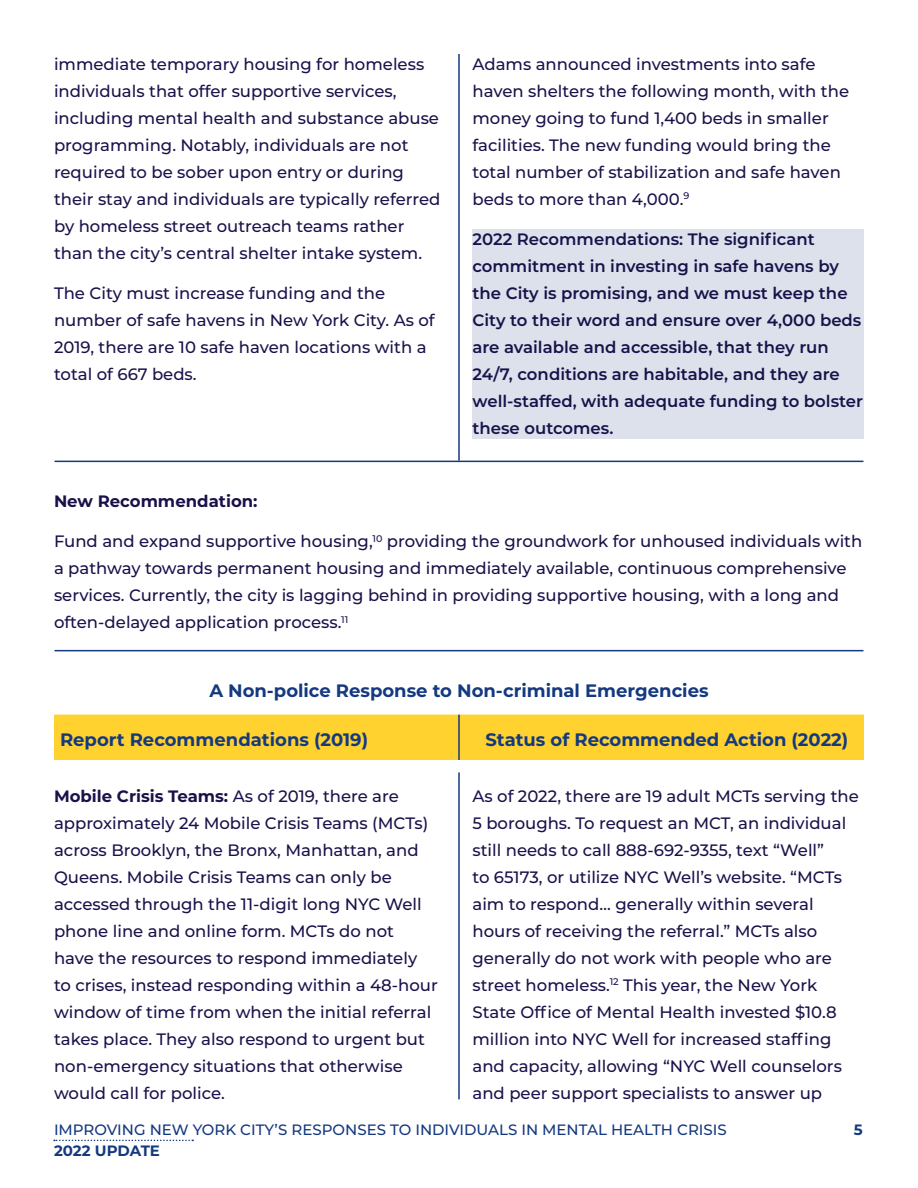
<style>
.page{position:relative;width:918px;height:1188px;background:#fff}
.page>*{position:absolute;margin:0;border:0;box-sizing:border-box;transform-origin:0 0}
.t1{font:700 18px "Montserrat";color:#14397f}
.P2-table{font:500 16.5px/27px "Montserrat";color:#19124a}
.P3_-_table{font:600 16.5px/27px "Montserrat";color:#19124a}
.P2-table-2{font:700 16.5px "Montserrat";color:#19124a}
.t2{font:500 15px "Montserrat";color:#14397f}
.t3{font:700 15px "Montserrat";letter-spacing:-.005em;color:#14397f}
.s1{font-weight:700}
</style>
<div class="page">
<svg style="left:54px;top:1140px;width:139px;height:1px"></svg>
<div style="left:472px;top:230px;width:392px;height:209px;background:#dce1ec"></div>
<hr style="left:458px;top:54px;width:2px;height:407px;background:#14397f">
<hr style="left:55px;top:461px;width:808px;height:1px;background:#14397f">
<hr style="left:55px;top:650px;width:808px;height:1px;background:#14397f">
<div style="left:54px;top:715px;width:810px;height:45px;background:#ffd230"></div>
<hr style="left:458px;top:715px;width:2px;height:45px;background:#14397f">
<hr style="left:458px;top:772px;width:2px;height:327px;background:#14397f">
<p class="P2-table" style="left:54px;top:50px;width:388px">immediate temporary housing for homeless individuals that offer supportive services, including mental health and substance abuse programming. Notably, individuals are not required to be sober upon entry or during their stay and individuals are typically referred by homeless street outreach teams rather than the city’s central shelter intake system.</p>
<p class="P2-table" style="left:54px;top:279px;width:382px">The City must increase funding and the number of safe havens in New York City. As of 2019, there are 10 safe haven locations with a total of 667 beds.</p>
<p class="P2-table" style="left:472px;top:50px;width:378px">Adams announced investments into safe haven shelters the following month, with the money going to fund 1,400 beds in smaller facilities. The new funding would bring the total number of stabilization and safe haven beds to more than 4,000.<sup>9</sup></p>
<p class="P3_-_table" style="left:472px;top:225px;width:392px">2022 Recommendations: The significant commitment in investing in safe havens by the City is promising, and we must keep the City to their word and ensure over 4,000 beds are available and accessible, that they run 24/7, conditions are habitable, and they are well-staffed, with adequate funding to bolster these outcomes.</p>
<p class="P2-table-2" style="left:54px;top:489px;width:205px">New Recommendation:</p>
<p class="P2-table" style="left:54px;top:527px;width:810px">Fund and expand supportive housing,<sup>10</sup> providing the groundwork for unhoused individuals with a pathway towards permanent housing and immediately available, continuous comprehensive services. Currently, the city is lagging behind in providing supportive housing, with a long and often-delayed application process.<sup>11</sup></p>
<h2 class="t1" style="left:209px;top:678px;width:501px">A Non-police Response to Non-criminal Emergencies</h2>
<h2 class="t1" style="left:60px;top:727px;width:310px">Report Recommendations (2019)</h2>
<h2 class="t1" style="left:485px;top:727px;width:365px">Status of Recommended Action (2022)</h2>
<p class="P2-table" style="left:54px;top:782px;width:385px"><span class="s1">Mobile Crisis Teams:</span> As of 2019, there are approximately 24 Mobile Crisis Teams (MCTs) across Brooklyn, the Bronx, Manhattan, and Queens. Mobile Crisis Teams can only be accessed through the 11-digit long NYC Well phone line and online form. MCTs do not have the resources to respond immediately to crises, instead responding within a 48-hour window of time from when the initial referral takes place. They also respond to urgent but non-emergency situations that otherwise would call for police.</p>
<p class="P2-table" style="left:472px;top:782px;width:388px">As of 2022, there are 19 adult MCTs serving the 5 boroughs. To request an MCT, an individual still needs to call 888-692-9355, text “Well”<br>to 65173, or utilize NYC Well’s website. “MCTs aim to respond… generally within several hours of receiving the referral.” MCTs also generally do not work with people who are street homeless.<sup>12</sup> This year, the New York State Office of Mental Health invested $10.8 million into NYC Well for increased staffing and capacity, allowing “NYC Well counselors and peer support specialists to answer up</p>
<p class="t2" style="left:54px;top:1119px;width:674px">IMPROVING NEW YORK CITY’S RESPONSES TO INDIVIDUALS IN MENTAL HEALTH CRISIS</p>
<p class="t3" style="left:854px;top:1119px;width:10px">5</p>
<p class="t3" style="left:54px;top:1140px;width:108px">2022 UPDATE</p>
</div>
